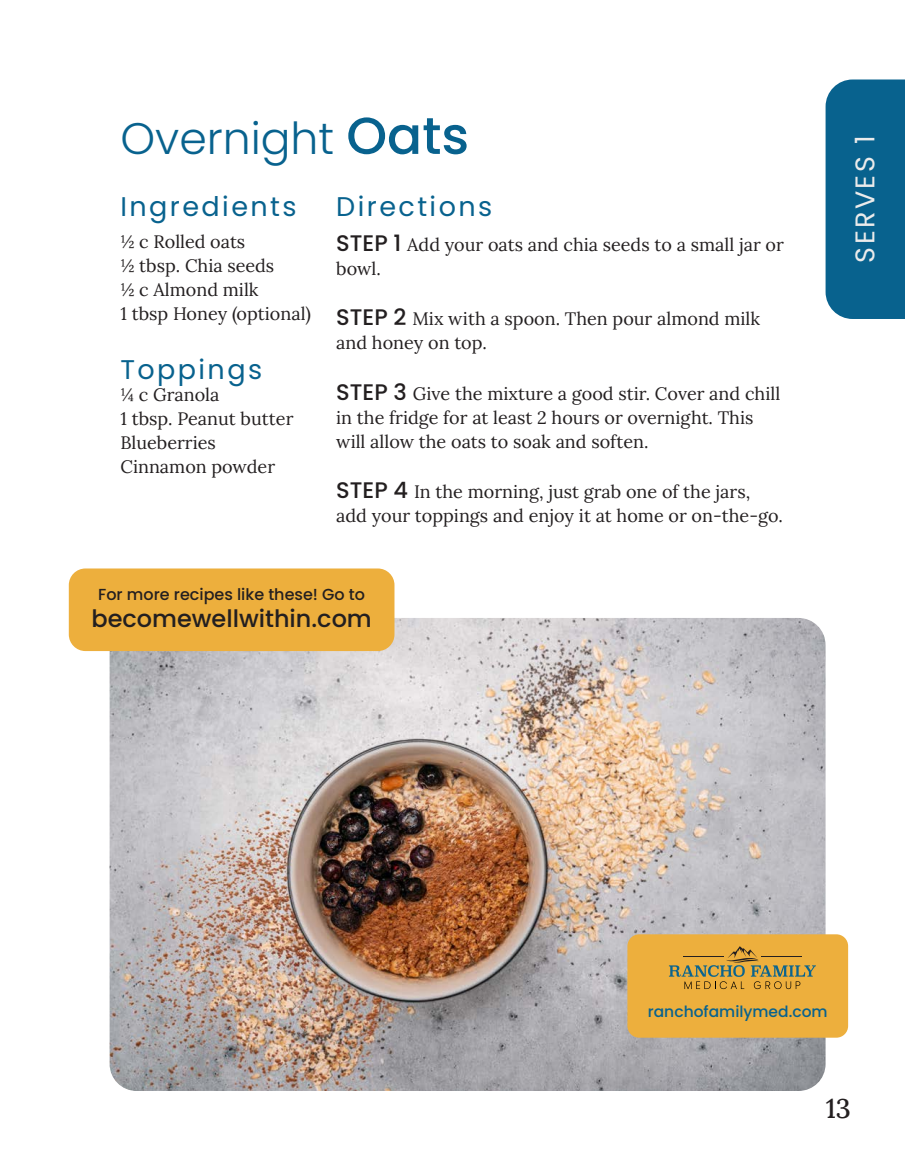
<style>
.page{position:relative;width:905px;height:1175px;background:#fff}
.page>*{position:absolute;margin:0;border:0;box-sizing:border-box;transform-origin:0 0}
.t1{font:300 44.1px "Poppins";color:#08628e}
.t2{font:27px "Poppins";letter-spacing:.09em;color:#08628e}
.t3{font:27px "Poppins";letter-spacing:.09em;color:#ebebeb}
.t4{font:500 27px "Lora";color:#231f20}
.t5{font:500 24px "Poppins";color:#231f20}
.t6{font:18px/24px "Lora";color:#231f20}
.t7{font:500 15.9px "Poppins";color:#231f20}
.t8{font:500 15.45px "Poppins";color:#08628e}
.s1{font-weight:500;font-size:51.75px}
.s2{font-family:"Poppins";font-weight:500;font-size:22.5px}
</style>
<div class="page">
<img style="left:110px;top:618px;width:715px;height:473px">
<div style="left:627px;top:934px;width:221px;height:103px;background:#edaf3d;border-radius:12px"></div>
<svg style="left:669px;top:946px;width:146px;height:43px"></svg>
<div style="left:825px;top:79px;width:79px;height:240px;background:#08628e"></div>
<div style="left:69px;top:568px;width:325px;height:83px;background:#edaf3d;border-radius:17px"></div>
<p class="t1" style="left:120px;top:113px;width:350px">Overnight <span class="s1">Oats</span></p>
<p class="t2" style="left:120px;top:190px;width:178px">Ingredients</p>
<p class="t6" style="left:120px;top:228px;width:126px">½ c Rolled oats</p>
<p class="t6" style="left:120px;top:252px;width:155px">½ tbsp. Chia seeds</p>
<p class="t6" style="left:120px;top:276px;width:140px">½ c Almond milk</p>
<p class="t6" style="left:120px;top:300px;width:192px">1 tbsp Honey (optional)</p>
<p class="t2" style="left:120px;top:354px;width:143px">Toppings</p>
<p class="t6" style="left:120px;top:381px;width:100px">¼ c Granola</p>
<p class="t6" style="left:120px;top:405px;width:174px">1 tbsp. Peanut butter</p>
<p class="t6" style="left:120px;top:429px;width:97px">Blueberries</p>
<p class="t6" style="left:120px;top:453px;width:156px">Cinnamon powder</p>
<p class="t2" style="left:336px;top:190px;width:157px">Directions</p>
<p class="t6" style="left:336px;top:231px;width:449px"><span class="s2">STEP 1</span> Add your oats and chia seeds to a small jar or bowl.</p>
<p class="t6" style="left:336px;top:306px;width:425px"><span class="s2">STEP 2</span> Mix with a spoon. Then pour almond milk and honey on top.</p>
<p class="t6" style="left:336px;top:380px;width:445px"><span class="s2">STEP 3</span> Give the mixture a good stir. Cover and chill in the fridge for at least 2 hours or overnight. This will allow the oats to soak and soften.</p>
<p class="t6" style="left:336px;top:479px;width:448px"><span class="s2">STEP 4</span> In the morning, just grab one of the jars, add your toppings and enjoy it at home or on-the-go.</p>
<p class="t7" style="left:98px;top:585px;width:268px">For more recipes like these! Go to</p>
<p class="t5" style="left:91px;top:605px;width:282px">becomewellwithin.com</p>
<p class="t3" style="left:849px;top:263px;width:128px;rotate:-90deg">SERVES 1</p>
<p class="t8" style="left:648px;top:1002px;width:181px">ranchofamilymed.com</p>
<h2 class="t4" style="left:825px;top:1088px;width:27px">13</h2>
</div>
